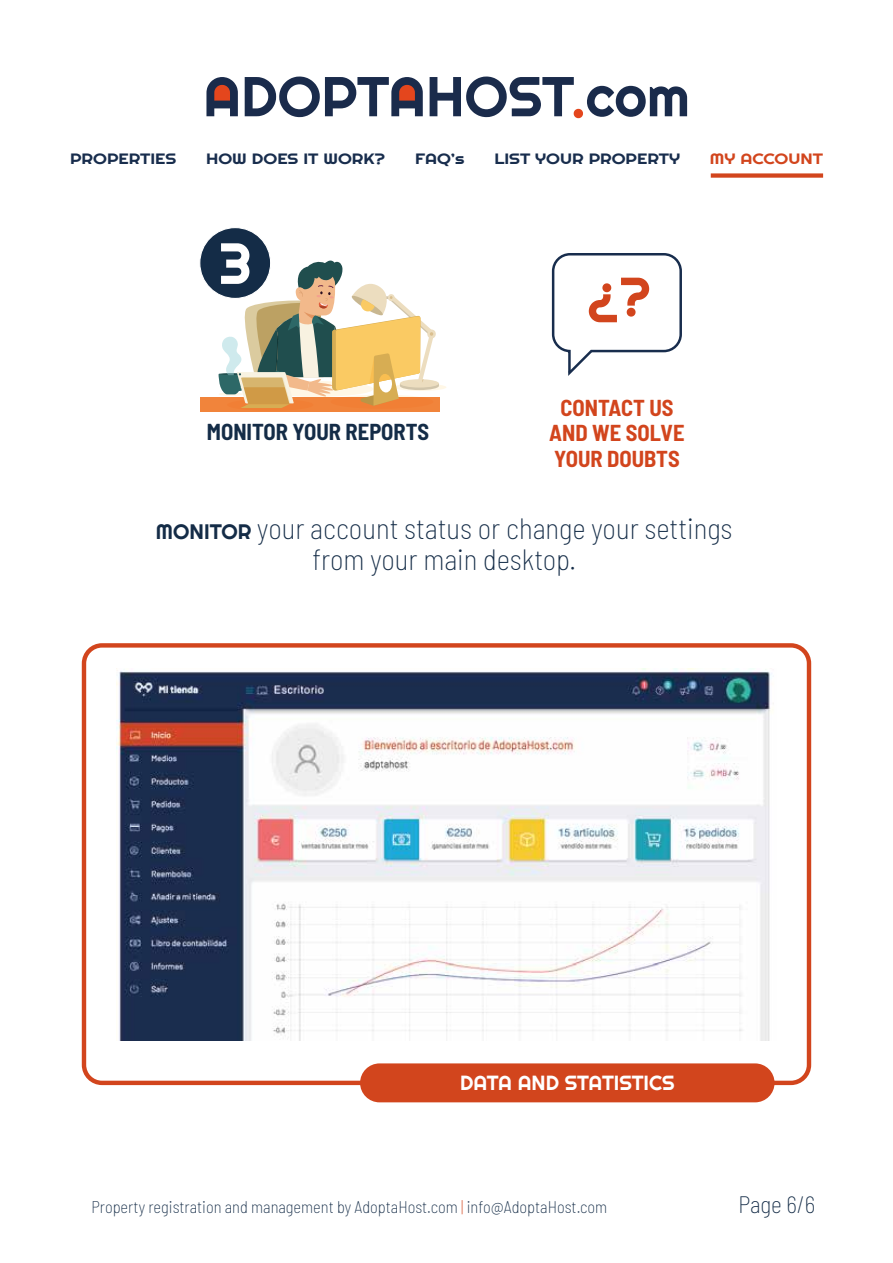
<style>
.page{position:relative;width:893px;height:1263px;background:#fff}
.page>*{position:absolute;margin:0;border:0;box-sizing:border-box;transform-origin:0 0}
.t1{font:57.9px "Righteous";color:#fff}
.t2{font:56.1px "Righteous";color:#1a2b4b}
.t3{font:52.95px "Righteous";color:#d2451d}
.t4{font:200 semi-condensed 28.65px/31.7px "Barlow";color:#142c47;text-align:center}
.t5{font:200 semi-condensed 23.25px "Barlow";color:#142c47}
.t6{font:700 semi-condensed 22.5px/25.5px "Barlow";color:#d2451d;text-align:center}
.t7{font:700 semi-condensed 22.5px "Barlow";color:#142c47}
.t8{font:20.55px "Righteous";letter-spacing:-.005em;color:#fff}
.t9{font:200 semi-condensed 16.5px "Barlow";color:#142c47}
.t10{font:15px "Righteous";color:#182d4d;scale:1.19 1}
.t11{font:15px "Righteous";color:#d2451d;scale:1.19 1}
.s1{color:#e4461d}
.s2{font-family:"Righteous";font-weight:400;font-stretch:normal;font-size:21px}
.s3{color:#d2451d}
</style>
<div class="page">
<div style="left:82px;top:643px;width:729px;height:442px;border:4px solid #d2451d;border-radius:18px"></div>
<div style="left:360px;top:1063px;width:414px;height:39px;background:#d2451d;border-radius:19px"></div>
<img style="left:117px;top:668px;width:657px;height:372px">
<div style="left:200px;top:397px;width:240px;height:15px;background:#f1843b"></div>
<div style="left:200px;top:228px;width:71px;height:70px;background:#142c47;border-radius:50%"></div>
<div style="left:227px;top:399px;width:86px;height:12px;background:#f17f35;border-radius:50%"></div>
<div style="left:331px;top:395px;width:102px;height:14px;background:#f18036;border-radius:50%"></div>
<div style="left:393px;top:384px;width:53px;height:7px;background:#fff7e6;border-radius:50%"></div>
<svg style="left:218px;top:260px;width:221px;height:148px"></svg>
<div style="left:552px;top:253px;width:130px;height:99px;border:2px solid #182d4d;border-radius:17px"></div>
<div style="left:211px;top:81px;width:22px;height:25px;background:#e4461d;border-radius:10px"></div>
<div style="left:397px;top:81px;width:22px;height:25px;background:#e4461d;border-radius:10px"></div>
<div style="left:711px;top:173px;width:112px;height:5px;background:#d2451d"></div>
<h2 class="t2" style="left:203px;top:61px;width:488px">ADOPTAHOST<span class="s1">.</span>com</h2>
<p class="t10" style="left:70px;top:149px;width:91px">PROPERTIES</p>
<p class="t10" style="left:206px;top:149px;width:152px">HOW DOES IT WORK?</p>
<p class="t10" style="left:415px;top:149px;width:43px">FAQ’s</p>
<p class="t10" style="left:494px;top:149px;width:157px">LIST YOUR PROPERTY</p>
<p class="t11" style="left:710px;top:149px;width:96px">MY ACCOUNT</p>
<h1 class="t1" style="left:218px;top:227px;width:36px">3</h1>
<h3 class="t7" style="left:207px;top:415px;width:224px">MONITOR YOUR REPORTS</h3>
<h3 class="t3" style="left:587px;top:263px;width:65px">¿?</h3>
<h3 class="t6" style="left:549px;top:393px;width:137px">CONTACT US<br>AND WE SOLVE<br>YOUR DOUBTS</h3>
<h3 class="t4" style="left:156px;top:510px;width:578px"><span class="s2">MONITOR</span> your account status or change your settings from your main desktop.</h3>
<p class="t8" style="left:460px;top:1069px;width:216px">DATA AND STATISTICS</p>
<p class="t9" style="left:91px;top:1195px;width:517px">Property registration and management by AdoptaHost.com <span class="s3">|</span> info@AdoptaHost.com</p>
<h3 class="t5" style="left:738px;top:1188px;width:78px">Page 6/6</h3>
</div>
